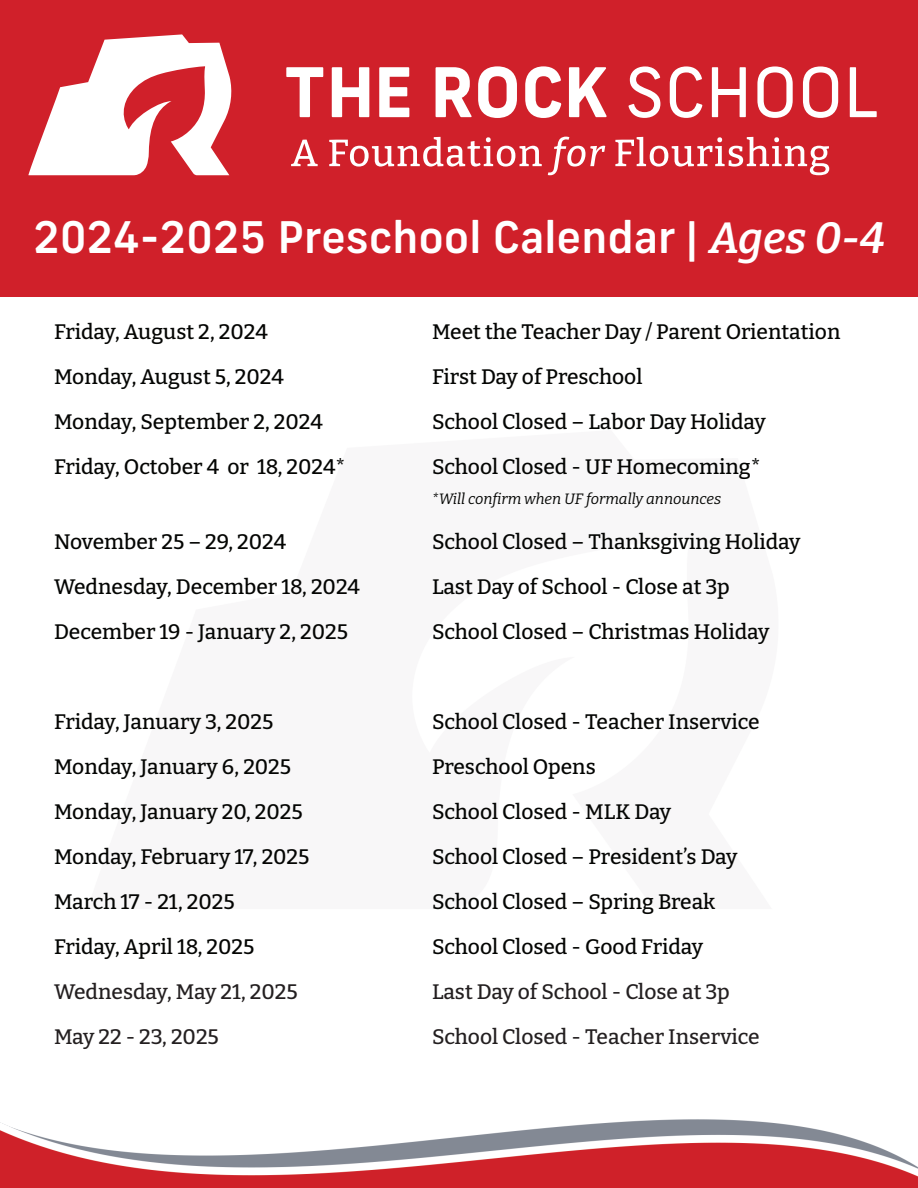
<style>
.page{position:relative;width:918px;height:1188px;background:#fff}
.page>*{position:absolute;margin:0;border:0;box-sizing:border-box;transform-origin:0 0}
.t1{font:500 43.5px "New Frank";color:#fff}
.t2{font:100 21px "Bitter";color:#040503}
.t3{font:100 21px "Bitter";color:#231f20}
.t4{font:italic 100 15px "Bitter";color:#040503}
.s1{font-family:"Bitter";font-weight:100;font-style:italic}
</style>
<div class="page">
<div style="left:0;top:0;width:918px;height:296px;background:#d0202a"></div>
<svg style="left:286px;top:67px;width:37px;height:50px"></svg>
<svg style="left:332px;top:67px;width:37px;height:50px"></svg>
<svg style="left:379px;top:67px;width:30px;height:50px"></svg>
<svg style="left:436px;top:67px;width:36px;height:50px"></svg>
<svg style="left:478px;top:66px;width:39px;height:52px"></svg>
<svg style="left:525px;top:66px;width:36px;height:52px"></svg>
<svg style="left:569px;top:67px;width:38px;height:50px"></svg>
<svg style="left:628px;top:66px;width:32px;height:52px"></svg>
<svg style="left:670px;top:66px;width:32px;height:52px"></svg>
<svg style="left:712px;top:67px;width:34px;height:50px"></svg>
<svg style="left:757px;top:66px;width:36px;height:52px"></svg>
<svg style="left:803px;top:66px;width:35px;height:52px"></svg>
<svg style="left:850px;top:67px;width:27px;height:50px"></svg>
<svg style="left:291px;top:140px;width:27px;height:26px"></svg>
<svg style="left:329px;top:137px;width:213px;height:30px"></svg>
<svg style="left:548px;top:137px;width:57px;height:38px"></svg>
<svg style="left:615px;top:137px;width:214px;height:38px"></svg>
<svg style="left:28px;top:34px;width:204px;height:141px"></svg>
<img style="left:0;top:1120px;width:918px;height:68px">
<p class="t1" style="left:33px;top:209px;width:853px">2024-2025 Preschool Calendar | <span class="s1">Ages 0-4</span></p>
<p class="t2" style="left:54px;top:318px;width:215px">Friday, August 2, 2024</p>
<p class="t2" style="left:432px;top:318px;width:410px">Meet the Teacher Day / Parent Orientation</p>
<p class="t2" style="left:54px;top:363px;width:231px">Monday, August 5, 2024</p>
<p class="t2" style="left:432px;top:363px;width:212px">First Day of Preschool</p>
<p class="t2" style="left:54px;top:408px;width:270px">Monday, September 2, 2024</p>
<p class="t2" style="left:432px;top:408px;width:335px">School Closed – Labor Day Holiday</p>
<p class="t2" style="left:54px;top:453px;width:293px">Friday, October 4 or 18, 2024*</p>
<p class="t2" style="left:432px;top:453px;width:330px">School Closed - UF Homecoming*</p>
<p class="t4" style="left:432px;top:489px;width:291px">*Will confirm when UF formally announces</p>
<p class="t2" style="left:54px;top:528px;width:234px">November 25 – 29, 2024</p>
<p class="t2" style="left:432px;top:528px;width:370px">School Closed – Thanksgiving Holiday</p>
<p class="t2" style="left:54px;top:573px;width:308px">Wednesday, December 18, 2024</p>
<p class="t2" style="left:432px;top:573px;width:299px">Last Day of School - Close at 3p</p>
<p class="t2" style="left:54px;top:618px;width:296px">December 19 - January 2, 2025</p>
<p class="t2" style="left:432px;top:618px;width:339px">School Closed – Christmas Holiday</p>
<p class="t2" style="left:54px;top:708px;width:221px">Friday, January 3, 2025</p>
<p class="t2" style="left:432px;top:708px;width:329px">School Closed - Teacher Inservice</p>
<p class="t2" style="left:54px;top:753px;width:239px">Monday, January 6, 2025</p>
<p class="t2" style="left:432px;top:753px;width:165px">Preschool Opens</p>
<p class="t2" style="left:54px;top:798px;width:250px">Monday, January 20, 2025</p>
<p class="t2" style="left:432px;top:798px;width:241px">School Closed - MLK Day</p>
<p class="t2" style="left:54px;top:843px;width:257px">Monday, February 17, 2025</p>
<p class="t2" style="left:432px;top:843px;width:307px">School Closed – President’s Day</p>
<p class="t2" style="left:54px;top:888px;width:182px">March 17 - 21, 2025</p>
<p class="t2" style="left:432px;top:888px;width:285px">School Closed – Spring Break</p>
<p class="t2" style="left:54px;top:933px;width:202px">Friday, April 18, 2025</p>
<p class="t2" style="left:432px;top:933px;width:272px">School Closed - Good Friday</p>
<p class="t3" style="left:54px;top:978px;width:245px">Wednesday, May 21, 2025</p>
<p class="t3" style="left:432px;top:978px;width:299px">Last Day of School - Close at 3p</p>
<p class="t3" style="left:54px;top:1023px;width:166px">May 22 - 23, 2025</p>
<p class="t3" style="left:432px;top:1023px;width:329px">School Closed - Teacher Inservice</p>
</div>
